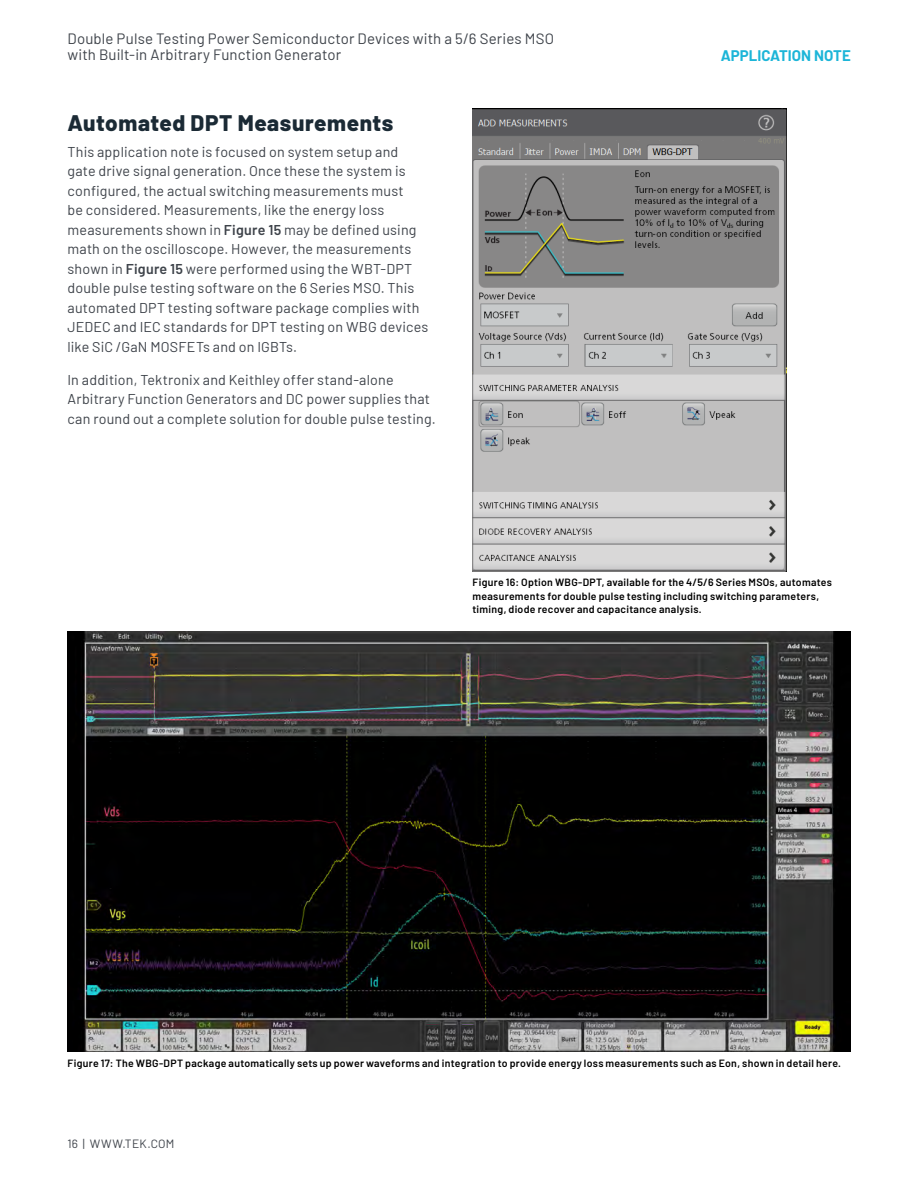
<style>
.page{position:relative;width:918px;height:1188px;background:#fff}
.page>*{position:absolute;margin:0;border:0;box-sizing:border-box;transform-origin:0 0}
.t1{font:800 22.5px "Barlow";letter-spacing:.025em;color:#1b2a35}
.t2{font:15px/16.5px "Barlow";letter-spacing:.01em;color:#3e434a}
.t3{font:700 15px "Barlow";color:#1cb5d8}
.t4{font:14.25px/19.5px "Barlow";letter-spacing:.015em;color:#3e434a}
.t5{font:12px "Barlow";letter-spacing:.025em;color:#3e434a}
.t6{font:600 10.5px/13.5px "Barlow";letter-spacing:.03em;color:#000}
.s1{font-weight:600}
</style>
<div class="page">
<img style="left:472px;top:108px;width:315px;height:463px">
<img style="left:68px;top:631px;width:782px;height:421px">
<p class="t2" style="left:68px;top:29px;width:488px">Double Pulse Testing Power Semiconductor Devices with a 5/6 Series MSO with Built-in Arbitrary Function Generator</p>
<h1 class="t1" style="left:68px;top:106px;width:327px">Automated DPT Measurements</h1>
<p class="t4" style="left:68px;top:141px;width:362px">This application note is focused on system setup and gate drive signal generation. Once these the system is configured, the actual switching measurements must<br>be considered. Measurements, like the energy loss measurements shown in <span class="s1">Figure 15</span> may be defined using math on the oscilloscope. However, the measurements shown in <span class="s1">Figure 15</span> were performed using the WBT-DPT double pulse testing software on the 6 Series MSO. This automated DPT testing software package complies with JEDEC and IEC standards for DPT testing on WBG devices like SiC /GaN MOSFETs and on IGBTs.</p>
<p class="t4" style="left:68px;top:369px;width:370px">In addition, Tektronix and Keithley offer stand-alone<br>Arbitrary Function Generators and DC power supplies that can round out a complete solution for double pulse testing.</p>
<p class="t3" style="left:721px;top:44px;width:131px">APPLICATION NOTE</p>
<p class="t6" style="left:472px;top:575px;width:361px">Figure 16: Option WBG-DPT, available for the 4/5/6 Series MSOs, automates measurements for double pulse testing including switching parameters, timing, diode recover and capacitance analysis.</p>
<p class="t6" style="left:68px;top:1055px;width:775px">Figure 17: The WBG-DPT package automatically sets up power waveforms and integration to provide energy loss measurements such as Eon, shown in detail here.</p>
<p class="t5" style="left:68px;top:1134px;width:109px">16 | WWW.TEK.COM</p>
</div>
